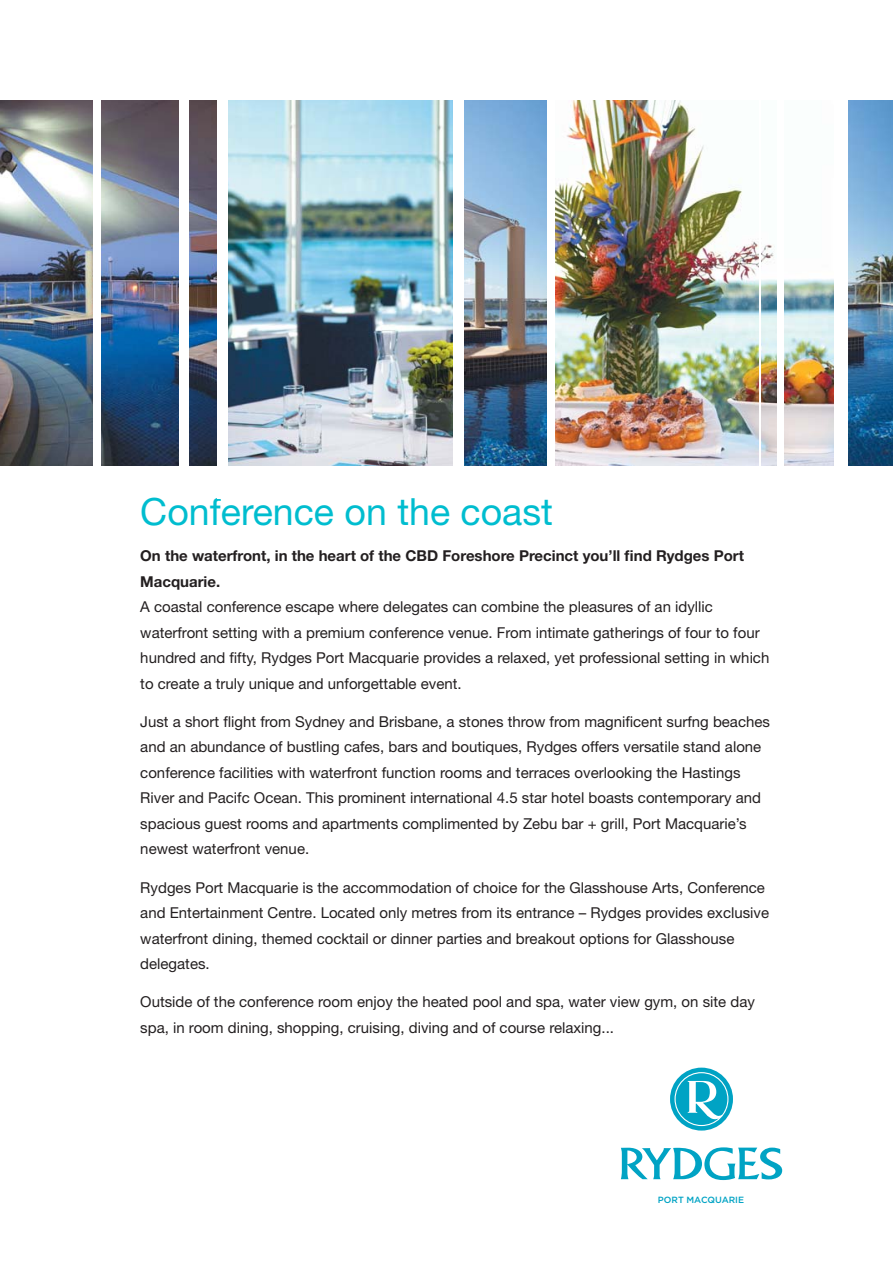
<style>
.page{position:relative;width:893px;height:1263px;background:#fff}
.page>*{position:absolute;margin:0;border:0;box-sizing:border-box;transform-origin:0 0}
.t1{font:37.5px "Helvetica Neue";color:#00bdcf}
.t2{font:15px/25.5px "Helvetica Neue";color:#231f20}
.t3{font:700 15px/25.5px "Helvetica Neue";color:#231f20}
.t4{font:500 9px "Gotham";color:#00a3c4}
</style>
<div class="page">
<svg style="left:670px;top:1067px;width:63px;height:63px"></svg>
<svg style="left:621px;top:1147px;width:161px;height:33px"></svg>
<img style="left:0;top:100px;width:453px;height:366px">
<img style="left:555px;top:100px;width:338px;height:366px">
<img style="left:464px;top:100px;width:83px;height:366px">
<hr style="left:759px;top:57px;width:2px;height:442px;background:#fff">
<div style="left:778px;top:57px;width:6px;height:442px;background:#fff"></div>
<div style="left:93px;top:57px;width:8px;height:442px;background:#fff"></div>
<div style="left:179px;top:57px;width:9px;height:442px;background:#fff"></div>
<div style="left:217px;top:57px;width:10px;height:442px;background:#fff"></div>
<div style="left:834px;top:57px;width:14px;height:442px;background:#fff"></div>
<h1 class="t1" style="left:140px;top:498px;width:414px">Conference on the coast</h1>
<p class="t3" style="left:140px;top:544px;width:605px">On the waterfront, in the heart of the CBD Foreshore Precinct you’ll find Rydges Port<br>Macquarie.</p>
<p class="t2" style="left:140px;top:595px;width:631px">A coastal conference escape where delegates can combine the pleasures of an idyllic waterfront setting with a premium conference venue. From intimate gatherings of four to four hundred and fifty, Rydges Port Macquarie provides a relaxed, yet professional setting in which to create a truly unique and unforgettable event.</p>
<p class="t2" style="left:140px;top:710px;width:631px">Just a short flight from Sydney and Brisbane, a stones throw from magnificent surfng beaches and an abundance of bustling cafes, bars and boutiques, Rydges offers versatile stand alone conference facilities with waterfront function rooms and terraces overlooking the Hastings River and Pacifc Ocean. This prominent international 4.5 star hotel boasts contemporary and spacious guest rooms and apartments complimented by Zebu bar + grill, Port Macquarie’s newest waterfront venue.</p>
<p class="t2" style="left:140px;top:876px;width:630px">Rydges Port Macquarie is the accommodation of choice for the Glasshouse Arts, Conference and Entertainment Centre. Located only metres from its entrance – Rydges provides exclusive waterfront dining, themed cocktail or dinner parties and breakout options for Glasshouse delegates.</p>
<p class="t2" style="left:140px;top:991px;width:616px">Outside of the conference room enjoy the heated pool and spa, water view gym, on site day spa, in room dining, shopping, cruising, diving and of course relaxing...</p>
<p class="t4" style="left:658px;top:1196px;width:88px">PORT MACQUARIE</p>
</div>
